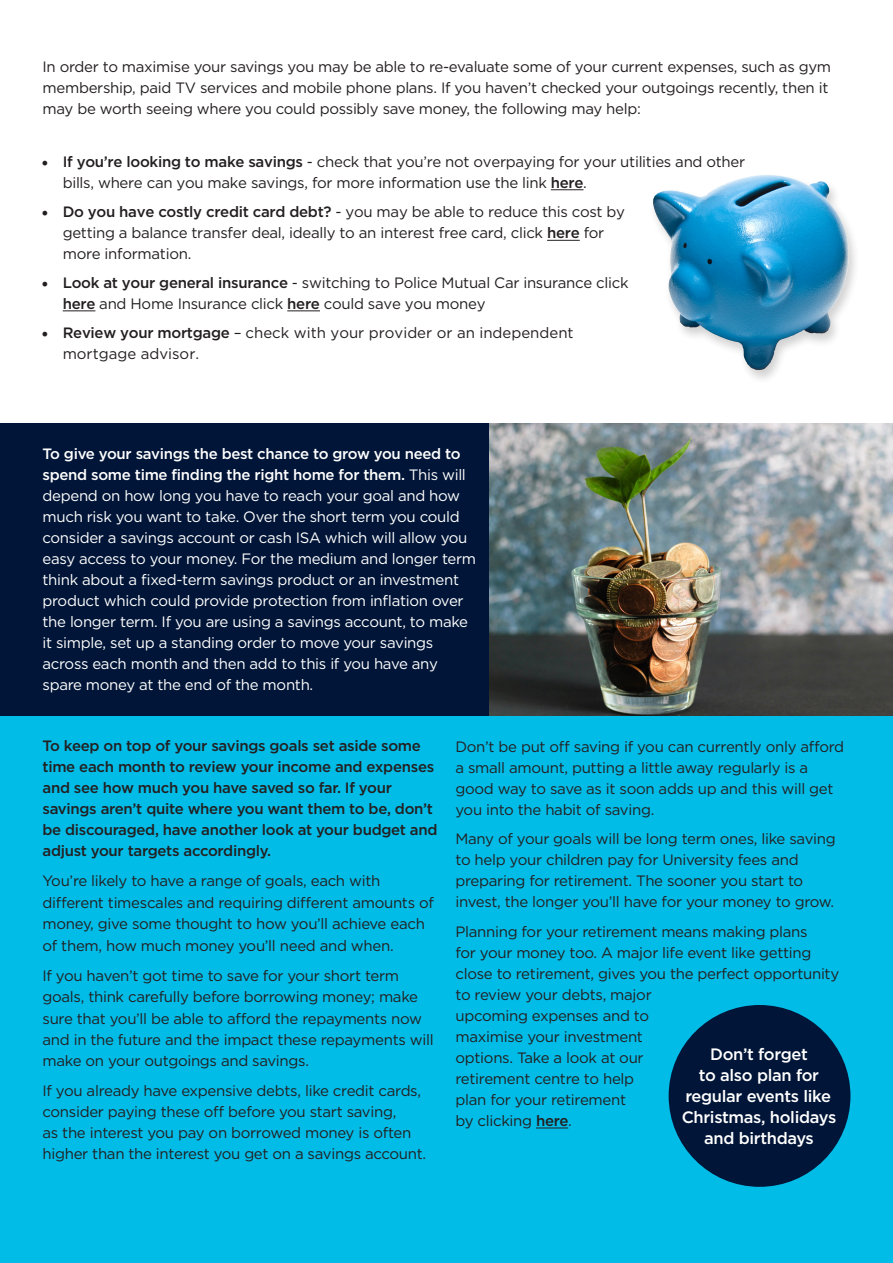
<style>
.page{position:relative;width:893px;height:1263px;background:#fff}
.page>*{position:absolute;margin:0;border:0;box-sizing:border-box;transform-origin:0 0}
.t1{font:500 16.5px/21px "Gotham";letter-spacing:-.02em;color:#fff;text-align:center}
.t2{font:15px/21px "Gotham";letter-spacing:-.02em;color:#231f20}
.t3{font:15px/21px "Gotham";letter-spacing:-.02em;color:#fff}
.t4{font:500 15px/21.1px "Gotham";letter-spacing:-.02em;color:#231f20}
.t5{font:15px/21px "Gotham";color:#231f20}
.s1{font-family:"Minion Pro";font-size:18px}
.s2{font-weight:500}
</style>
<div class="page">
<div style="left:0;top:716px;width:893px;height:547px;background:#02bce8"></div>
<div style="left:0;top:423px;width:489px;height:293px;background:#001537"></div>
<div style="left:649px;top:173px;width:211px;height:211px;background:#231f20;opacity:.2"></div>
<img style="left:709px;top:175px;width:60px;height:18px">
<hr style="left:536px;top:1128px;width:32px;height:1px;background:#231f20">
<div style="left:669px;top:1005px;width:181px;height:182px;background:#001537;border-radius:50%"></div>
<img style="left:489px;top:423px;width:404px;height:293px">
<hr style="left:551px;top:189px;width:32px;height:1px;background:#231f20">
<hr style="left:547px;top:240px;width:33px;height:1px;background:#231f20">
<hr style="left:63px;top:311px;width:32px;height:1px;background:#231f20">
<hr style="left:287px;top:311px;width:33px;height:1px;background:#231f20">
<p class="t2" style="left:43px;top:55px;width:790px">In order to maximise your savings you may be able to re-evaluate some of your current expenses, such as gym membership, paid TV services and mobile phone plans. If you haven’t checked your outgoings recently, then it may be worth seeing where you could possibly save money, the following may help:</p>
<p class="t2" style="left:63px;top:151px;width:684px;text-indent:-21px"><span class="s1">•</span> <span class="s2">If you’re looking to make savings</span> - check that you’re not overpaying for your utilities and other bills, where can you make savings, for more information use the link <span class="s2">here</span>.</p>
<p class="t2" style="left:63px;top:201px;width:564px;text-indent:-21px"><span class="s1">•</span> <span class="s2">Do you have costly credit card debt?</span> - you may be able to reduce this cost by getting a balance transfer deal, ideally to an interest free card, click <span class="s2">here</span> for more information.</p>
<p class="t2" style="left:63px;top:272px;width:567px;text-indent:-21px"><span class="s1">•</span> <span class="s2">Look at your general insurance</span> - switching to Police Mutual Car insurance click <span class="s2">here</span> and Home Insurance click <span class="s2">here</span> could save you money</p>
<p class="t5" style="left:63px;top:322px;width:512px;text-indent:-21px"><span class="s1">•</span> <span class="s2">Review your mortgage</span> – check with your provider or an independent mortgage advisor.</p>
<p class="t3" style="left:43px;top:443px;width:435px"><span class="s2">To give your savings the best chance to grow you need to spend some time finding the right home for them.</span> This will depend on how long you have to reach your goal and how much risk you want to take. Over the short term you could consider a savings account or cash ISA which will allow you easy access to your money. For the medium and longer term think about a fixed-term savings product or an investment product which could provide protection from inflation over the longer term. If you are using a savings account, to make it simple, set up a standing order to move your savings across each month and then add to this if you have any spare money at the end of the month.</p>
<p class="t4" style="left:43px;top:735px;width:396px">To keep on top of your savings goals set aside some time each month to review your income and expenses and see how much you have saved so far. If your savings aren’t quite where you want them to be, don’t be discouraged, have another look at your budget and adjust your targets accordingly.</p>
<p class="t2" style="left:43px;top:870px;width:393px;line-height:21.5px">You’re likely to have a range of goals, each with different timescales and requiring different amounts of money, give some thought to how you’ll achieve each of them, how much money you’ll need and when.</p>
<p class="t2" style="left:43px;top:964px;width:393px">If you haven’t got time to save for your short term goals, think carefully before borrowing money; make sure that you’ll be able to afford the repayments now and in the future and the impact these repayments will make on your outgoings and savings.</p>
<p class="t2" style="left:43px;top:1079px;width:385px">If you already have expensive debts, like credit cards, consider paying these off before you start saving,<br>as the interest you pay on borrowed money is often higher than the interest you get on a savings account.</p>
<p class="t2" style="left:455px;top:736px;width:390px">Don’t be put off saving if you can currently only afford a small amount, putting a little away regularly is a good way to save as it soon adds up and this will get you into the habit of saving.</p>
<p class="t2" style="left:455px;top:828px;width:382px">Many of your goals will be long term ones, like saving to help your children pay for University fees and preparing for retirement. The sooner you start to invest, the longer you’ll have for your money to grow.</p>
<p class="t2" style="left:455px;top:921px;width:385px">Planning for your retirement means making plans<br>for your money too. A major life event like getting close to retirement, gives you the perfect opportunity to review your debts, major<br>upcoming expenses and to<br>maximise your investment<br>options. Take a look at our<br>retirement centre to help<br>plan for your retirement<br>by clicking <span class="s2">here</span>.</p>
<p class="t1" style="left:682px;top:1043px;width:156px">Don’t forget<br>to also plan for regular events like<br>Christmas, holidays and birthdays</p>
</div>
